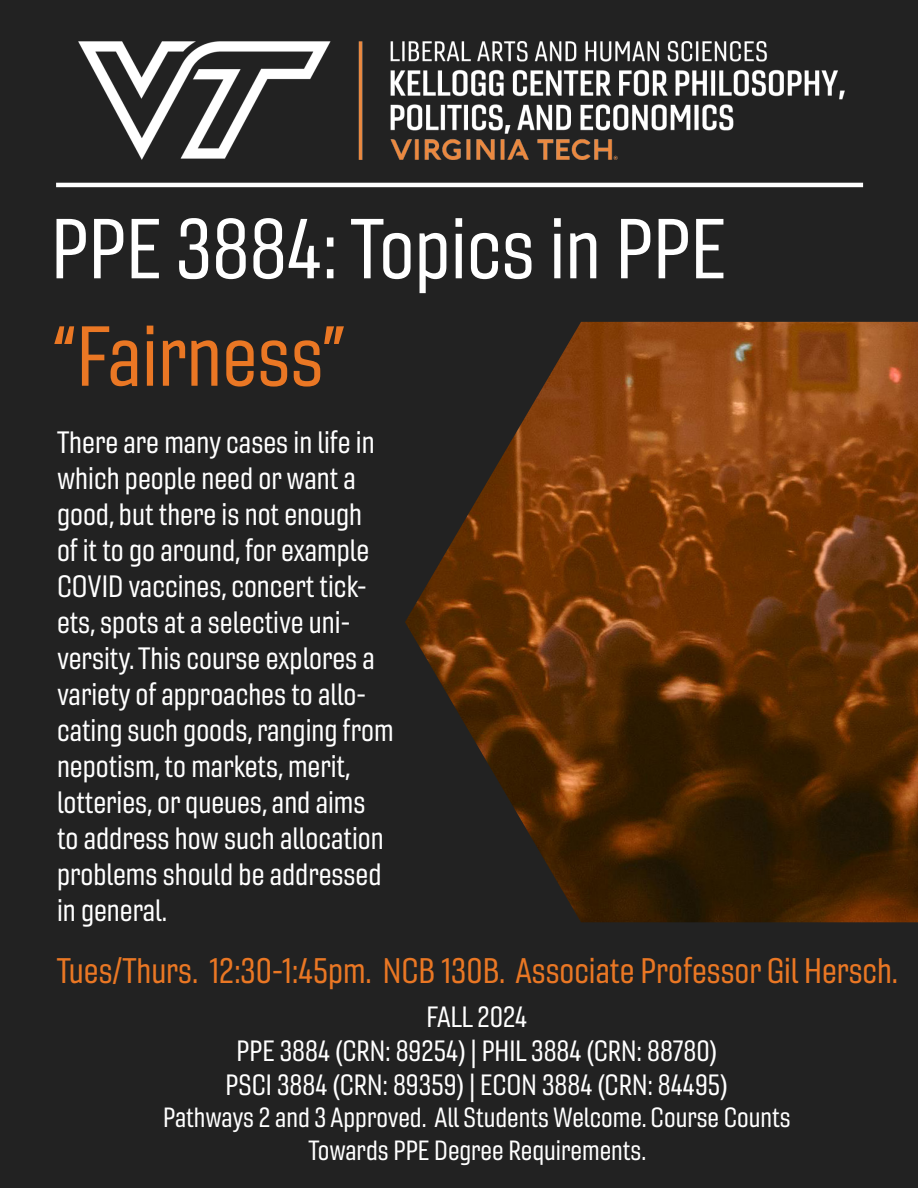
<style>
.page{position:relative;width:918px;height:1188px;background:#222}
.page>*{position:absolute;margin:0;border:0;box-sizing:border-box;transform-origin:0 0}
.t1{font:82.5px "Gineso Con Reg";color:#fff}
.t2{font:82.5px "Gineso Con Reg";color:#ea7724}
.t3{font:34.5px "Gineso Con Reg";color:#ea7724}
.t4{font:30px/36px "Gineso Con Reg";color:#fff}
.t5{font:28.5px "Gineso Con Reg";color:#fff}
.t6{font:27px "Gineso Con Reg";color:#fff}
</style>
<div class="page">
<img style="left:78px;top:41px;width:766px;height:119px">
<hr style="left:56px;top:183px;width:807px;height:4px;background:#fff">
<img style="left:405px;top:322px;width:513px;height:600px">
<p class="t1" style="left:51px;top:199px;width:676px">PPE 3884: Topics in PPE</p>
<p class="t2" style="left:51px;top:306px;width:298px">“Fairness”</p>
<p class="t4" style="left:57px;top:425px;width:338px">There are many cases in life in which people need or want a good, but there is not enough<br>of it to go around, for example<br>COVID vaccines, concert tick&shy;ets, spots at a selective uni&shy;versity. This course explores a variety of approaches to allo&shy;cating such goods, ranging from nepotism, to markets, merit, lotteries, or queues, and aims to address how such allocation problems should be addressed in general.</p>
<p class="t3" style="left:57px;top:950px;width:843px">Tues/Thurs. 12:30-1:45pm. NCB 130B. Associate Professor Gil Hersch.</p>
<p class="t5" style="left:427px;top:999px;width:102px">FALL 2024</p>
<p class="t5" style="left:237px;top:1033px;width:482px">PPE 3884 (CRN: 89254) | PHIL 3884 (CRN: 88780)</p>
<p class="t5" style="left:226px;top:1067px;width:504px">PSCI 3884 (CRN: 89359) | ECON 3884 (CRN: 84495)</p>
<p class="t6" style="left:163px;top:1101px;width:629px">Pathways 2 and 3 Approved. All Students Welcome. Course Counts</p>
<p class="t6" style="left:308px;top:1134px;width:339px">Towards PPE Degree Requirements.</p>
</div>
